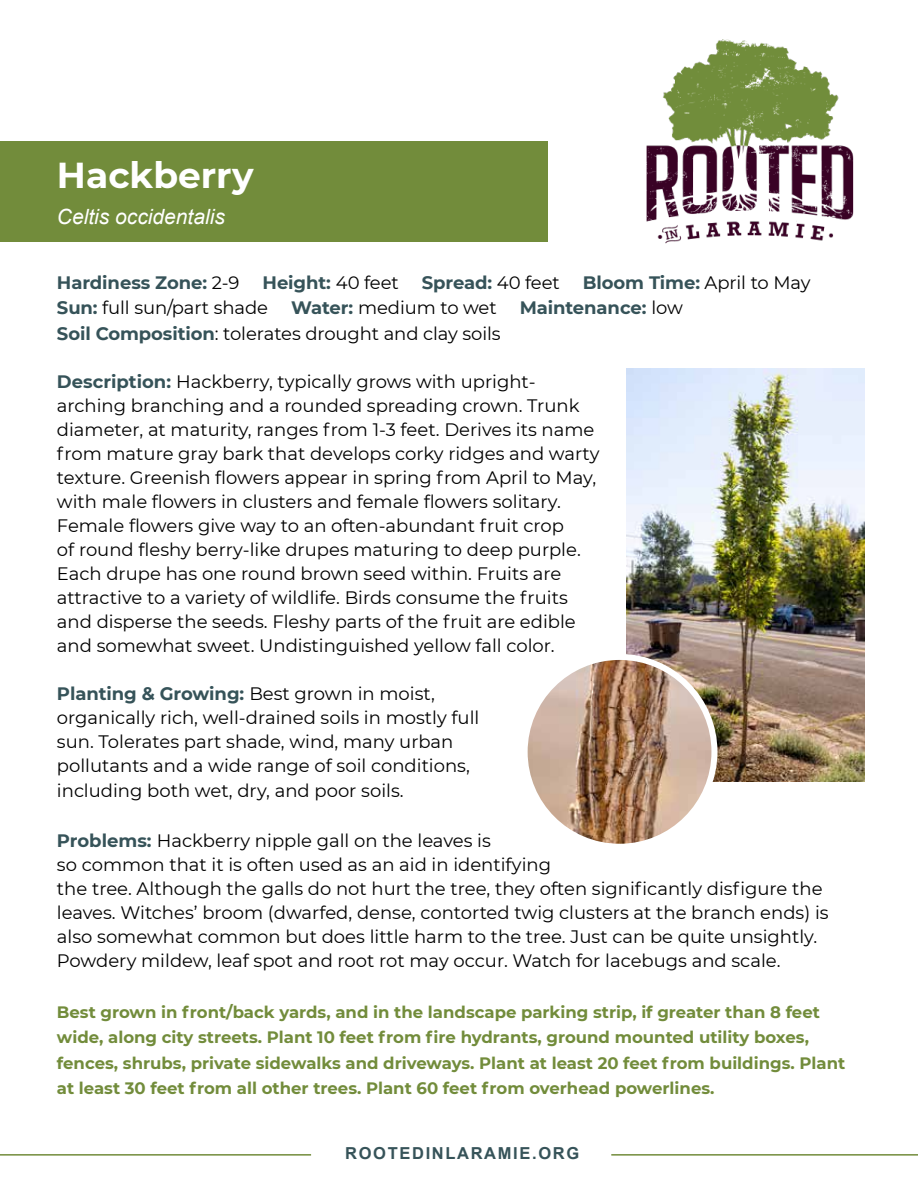
<style>
.page{position:relative;width:918px;height:1188px;background:#fff}
.page>*{position:absolute;margin:0;border:0;box-sizing:border-box;transform-origin:0 0}
.t1{font:700 36px "Montserrat";color:#fff}
.t2{font:italic 21px "Arial";color:#fff}
.t3{font:18px/24px "Montserrat";color:#000}
.t4{font:700 18px "Montserrat";letter-spacing:-.005em;color:#365359}
.t5{font:700 16.5px/25.5px "Montserrat";color:#728c3b}
.t6{font:700 16.5px "Arial";letter-spacing:.1em;color:#365359}
.s1{font-weight:400;color:#000}
.s2{font-weight:700;color:#365359}
</style>
<div class="page">
<div style="left:0;top:141px;width:548px;height:101px;background:#728c3b"></div>
<img style="left:646px;top:39px;width:208px;height:205px">
<img style="left:627px;top:368px;width:238px;height:413px">
<hr style="left:0;top:1154px;width:311px;height:2px;background:#728c3b">
<hr style="left:611px;top:1154px;width:307px;height:2px;background:#728c3b">
<img style="left:525px;top:657px;width:189px;height:190px;border-radius:95px">
<div style="left:522px;top:654px;width:195px;height:196px;border:6px solid #fff;border-radius:50%"></div>
<h1 class="t1" style="left:57px;top:149px;width:198px">Hackberry</h1>
<p class="t2" style="left:57px;top:204px;width:170px">Celtis occidentalis</p>
<p class="t4" style="left:57px;top:270px;width:184px">Hardiness Zone: <span class="s1">2-9</span></p>
<p class="t4" style="left:263px;top:270px;width:138px">Height: <span class="s1">40 feet</span></p>
<p class="t4" style="left:422px;top:270px;width:139px">Spread: <span class="s1">40 feet</span></p>
<p class="t4" style="left:583px;top:270px;width:229px">Bloom Time: <span class="s1">April to May</span></p>
<p class="t3" style="left:57px;top:295px;width:213px"><span class="s2">Sun:</span> full sun/part shade</p>
<p class="t3" style="left:291px;top:295px;width:207px"><span class="s2">Water:</span> medium to wet</p>
<p class="t4" style="left:520px;top:295px;width:165px">Maintenance: <span class="s1">low</span></p>
<p class="t3" style="left:57px;top:321px;width:445px"><span class="s2">Soil Composition</span>: tolerates drought and clay soils</p>
<p class="t3" style="left:57px;top:369px;width:544px"><span class="s2">Description:</span> Hackberry, typically grows with upright&shy;arching branching and a rounded spreading crown. Trunk diameter, at maturity, ranges from 1-3 feet. Derives its name from mature gray bark that develops corky ridges and warty texture. Greenish flowers appear in spring from April to May, with male flowers in clusters and female flowers solitary.<br>Female flowers give way to an often-abundant fruit crop<br>of round fleshy berry-like drupes maturing to deep purple.<br>Each drupe has one round brown seed within. Fruits are attractive to a variety of wildlife. Birds consume the fruits and disperse the seeds. Fleshy parts of the fruit are edible and somewhat sweet. Undistinguished yellow fall color.</p>
<p class="t3" style="left:57px;top:681px;width:424px"><span class="s2">Planting &amp; Growing:</span> Best grown in moist, organically rich, well-drained soils in mostly full sun. Tolerates part shade, wind, many urban pollutants and a wide range of soil conditions, including both wet, dry, and poor soils.</p>
<p class="t3" style="left:57px;top:828px;width:773px"><span class="s2">Problems:</span> Hackberry nipple gall on the leaves is<br>so common that it is often used as an aid in identifying<br>the tree. Although the galls do not hurt the tree, they often significantly disfigure the leaves. Witches’ broom (dwarfed, dense, contorted twig clusters at the branch ends) is also somewhat common but does little harm to the tree. Just can be quite unsightly.<br>Powdery mildew, leaf spot and root rot may occur. Watch for lacebugs and scale.</p>
<p class="t5" style="left:57px;top:998px;width:790px">Best grown in front/back yards, and in the landscape parking strip, if greater than 8 feet wide, along city streets. Plant 10 feet from fire hydrants, ground mounted utility boxes, fences, shrubs, private sidewalks and driveways. Plant at least 20 feet from buildings. Plant at least 30 feet from all other trees. Plant 60 feet from overhead powerlines.</p>
<p class="t6" style="left:345px;top:1143px;width:236px">ROOTEDINLARAMIE.ORG</p>
</div>
